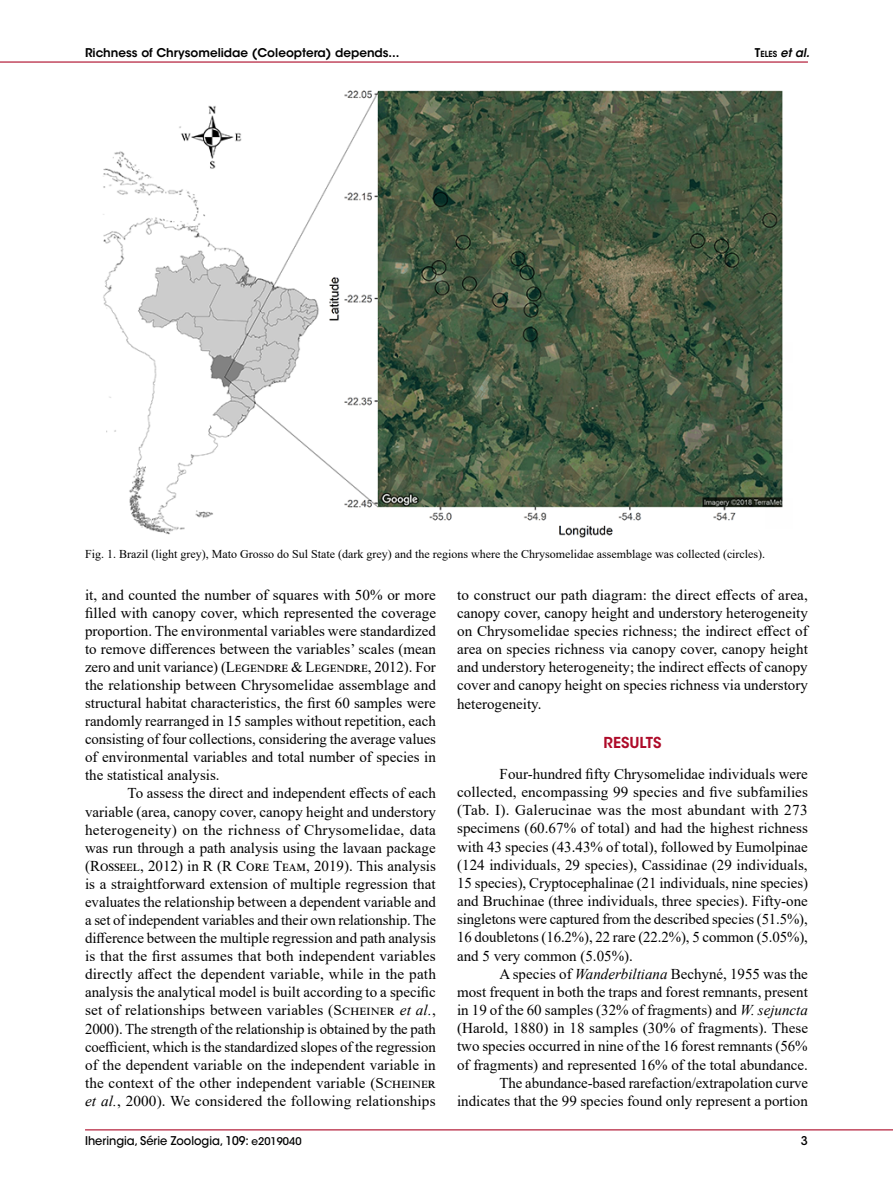
<style>
.page{position:relative;width:893px;height:1191px;background:#fff}
.page>*{position:absolute;margin:0;border:0;box-sizing:border-box;transform-origin:0 0}
.t1{font:15px/18.1px "Times New Roman";color:#000;text-align:justify}
.t2{font:600 15px "ITC Avant Garde Std";color:#ae0b29}
.t3{font:12px "Times New Roman";color:#000}
.t4{font:600 12px "ITC Avant Garde Std";color:#000}
.t5{font:500 12px "ITC Avant Garde Std";color:#000;scale:.95 1}
.t6{font:italic 600 12px "ITC Avant Garde Std";color:#000;scale:.95 1}
.t7{font:500 12px "ITC Avant Garde Std";color:#000}
.s1{font-style:normal}
.s2{font-style:normal;font-size:8.4px}
.s3{font-style:italic}
.s4{font-size:10.5px}
</style>
<div class="page">
<hr style="left:0;top:61px;width:808px;height:2px;background:#ae0b29">
<hr style="left:85px;top:1129px;width:808px;height:1px;background:#ae0b29">
<img style="left:103px;top:90px;width:680px;height:448px">
<p class="t4" style="left:85px;top:45px;width:316px">Richness of Chrysomelidae (Coleoptera) depends...</p>
<p class="t6" style="left:755px;top:45px;width:59px"><span class="s1">T</span><span class="s2">ELES</span> et al.</p>
<p class="t3" style="left:85px;top:545px;width:682px">Fig. 1. Brazil (light grey), Mato Grosso do Sul State (dark grey) and the regions where the Chrysomelidae assemblage was collected (circles).</p>
<p class="t1" style="left:85px;top:585px;width:352px">it, and counted the number of squares with 50% or more filled with canopy cover, which represented the coverage proportion. The environmental variables were standardized to remove differences between the variables’ scales (mean zero and unit variance) (Legendre &amp; Legendre, 2012). For the relationship between Chrysomelidae assemblage and structural habitat characteristics, the first 60 samples were randomly rearranged in 15 samples without repetition, each consisting of four collections, considering the average values of environmental variables and total number of species in the statistical analysis.</p>
<p class="t1" style="left:85px;top:784px;width:352px;text-align:left;text-indent:43px">To assess the direct and independent effects of each variable (area, canopy cover, canopy height and understory heterogeneity) on the richness of Chrysomelidae, data was run through a path analysis using the lavaan package (Rosseel, 2012) in R (R Core Team, 2019). This analysis is a straightforward extension of multiple regression that evaluates the relationship between a dependent variable and a set of independent variables and their own relationship. The difference between the multiple regression and path analysis is that the first assumes that both independent variables directly affect the dependent variable, while in the path analysis the analytical model is built according to a specific set of relationships between variables (Scheiner <span class="s3">et al.</span>, 2000). The strength of the relationship is obtained by the path coefficient, which is the standardized slopes of the regression of the dependent variable on the independent variable in the context of the other independent variable (Scheiner <span class="s3">et al.</span>, 2000). We considered the following relationships</p>
<p class="t1" style="left:457px;top:585px;width:352px">to construct our path diagram: the direct effects of area, canopy cover, canopy height and understory heterogeneity on Chrysomelidae species richness; the indirect effect of area on species richness via canopy cover, canopy height and understory heterogeneity; the indirect effects of canopy cover and canopy height on species richness via understory heterogeneity.</p>
<p class="t2" style="left:604px;top:733px;width:59px">RESULTS</p>
<p class="t1" style="left:457px;top:764px;width:352px;text-indent:43px">Four-hundred fifty Chrysomelidae individuals were collected, encompassing 99 species and five subfamilies (Tab. I). Galerucinae was the most abundant with 273 specimens (60.67% of total) and had the highest richness with 43 species (43.43% of total), followed by Eumolpinae (124 individuals, 29 species), Cassidinae (29 individuals, 15 species), Cryptocephalinae (21 individuals, nine species) and Bruchinae (three individuals, three species). Fifty-one singletons were captured from the described species (51.5%), 16 doubletons (16.2%), 22 rare (22.2%), 5 common (5.05%), and 5 very common (5.05%).</p>
<p class="t1" style="left:457px;top:964px;width:352px;text-align:right">A species of <span class="s3">Wanderbiltiana</span> Bechyné, 1955 was the<br>most frequent in both the traps and forest remnants, present in 19 of the 60 samples (32% of fragments) and <span class="s3">W. sejuncta </span>(Harold, 1880) in 18 samples (30% of fragments). These two species occurred in nine of the 16 forest remnants (56% of fragments) and represented 16% of the total abundance.<br>The abundance-based rarefaction/extrapolation curve indicates that the 99 species found only represent a portion</p>
<p class="t5" style="left:85px;top:1133px;width:229px">Iheringia, Série Zoologia, 109: <span class="s4">e2019040</span></p>
<p class="t7" style="left:801px;top:1132px;width:9px">3</p>
</div>
